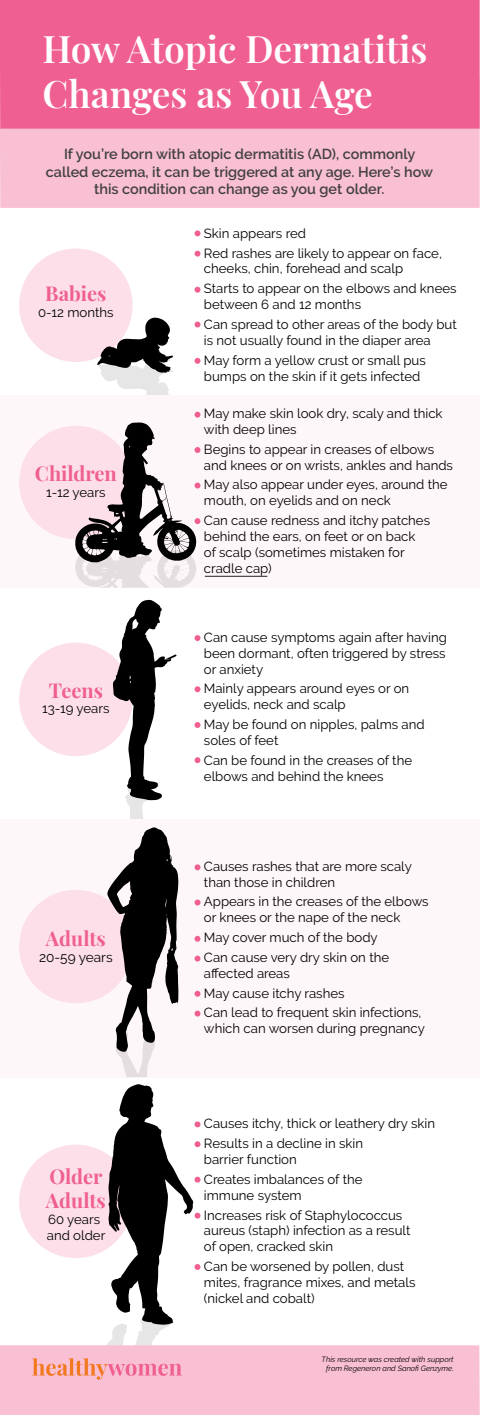
<style>
.page{position:relative;width:480px;height:1415px;background:#fff}
.page>*{position:absolute;margin:0;border:0;box-sizing:border-box;transform-origin:0 0}
.t1{font:600 37.12px/44.6px "Playfair Display";color:#fff}
.t2{font:700 20px/24px "Playfair Display";color:#f05f91}
.t3{font:600 14.4px/17.3px "Raleway";color:#414042;text-align:center}
.t4{font:13.6px "Raleway";color:#000}
.t5{font:13.2px/15.8px "Raleway";color:#000}
.t6{font:italic 7.6px/9.1px "Raleway";color:#000;text-align:center}
</style>
<div class="page">
<div style="left:19px;top:248px;width:114px;height:114px;background:#fcdfe9;border-radius:50%"></div>
<svg style="left:97px;top:317px;width:76px;height:78px"></svg>
<div style="left:19px;top:642px;width:114px;height:114px;background:#fcdfe9;border-radius:50%"></div>
<div style="left:0;top:395px;width:480px;height:193px;background:#fef7f9"></div>
<div style="left:19px;top:426px;width:114px;height:113px;background:#fcdfe9;border-radius:50%"></div>
<div style="left:0;top:819px;width:480px;height:258px;background:#fef7f9"></div>
<div style="left:19px;top:890px;width:114px;height:113px;background:#fcdfe9;border-radius:50%"></div>
<div style="left:19px;top:1144px;width:114px;height:114px;background:#fcdfe9;border-radius:50%"></div>
<div style="left:0;top:129px;width:480px;height:79px;background:#f9bfd3"></div>
<div style="left:0;top:0;width:480px;height:129px;background:#f05f91"></div>
<div style="left:0;top:1345px;width:480px;height:70px;background:#f9bfd3"></div>
<hr style="left:205px;top:576px;width:62px;height:1px;background:#231f20">
<svg style="left:195px;top:230px;width:5px;height:6px"></svg>
<svg style="left:195px;top:251px;width:5px;height:6px"></svg>
<svg style="left:195px;top:287px;width:5px;height:6px"></svg>
<svg style="left:195px;top:321px;width:5px;height:6px"></svg>
<svg style="left:195px;top:358px;width:5px;height:6px"></svg>
<svg style="left:75px;top:412px;width:125px;height:176px"></svg>
<svg style="left:195px;top:635px;width:5px;height:6px"></svg>
<svg style="left:195px;top:686px;width:5px;height:6px"></svg>
<svg style="left:195px;top:722px;width:5px;height:6px"></svg>
<svg style="left:195px;top:757px;width:5px;height:6px"></svg>
<svg style="left:195px;top:864px;width:5px;height:6px"></svg>
<svg style="left:195px;top:899px;width:5px;height:6px"></svg>
<svg style="left:195px;top:936px;width:5px;height:5px"></svg>
<svg style="left:195px;top:955px;width:5px;height:6px"></svg>
<svg style="left:195px;top:991px;width:5px;height:5px"></svg>
<svg style="left:195px;top:1010px;width:5px;height:6px"></svg>
<svg style="left:107px;top:600px;width:71px;height:477px"></svg>
<svg style="left:32px;top:1084px;width:168px;height:331px"></svg>
<h1 class="t1" style="left:42px;top:24px;width:387px">How Atopic Dermatitis<br>Changes as You Age</h1>
<p class="t3" style="left:46px;top:146px;width:389px">If you’re born with atopic dermatitis (AD), commonly called eczema, it can be triggered at any age. Here’s how this condition can change as you get older.</p>
<h2 class="t2" style="left:45px;top:280px;width:63px">Babies</h2>
<p class="t5" style="left:38px;top:304px;width:77px">0-12 months</p>
<h2 class="t2" style="left:35px;top:460px;width:83px">Children</h2>
<p class="t5" style="left:46px;top:484px;width:61px">1-12 years</p>
<h2 class="t2" style="left:49px;top:676px;width:56px">Teens</h2>
<p class="t5" style="left:42px;top:701px;width:69px">13-19 years</p>
<h2 class="t2" style="left:46px;top:924px;width:61px">Adults</h2>
<p class="t4" style="left:39px;top:949px;width:75px">20-59 years</p>
<h2 class="t2" style="left:46px;top:1162px;width:61px">Older<br>Adults</h2>
<p class="t5" style="left:47px;top:1211px;width:60px">60 years and older</p>
<p class="t5" style="left:204px;top:223px;width:240px;line-height:19.8px">Skin appears red<br>Red rashes are likely to appear on face,</p>
<p class="t5" style="left:204px;top:259px;width:254px;line-height:19.8px">cheeks, chin, forehead and scalp<br>Starts to appear on the elbows and knees</p>
<p class="t5" style="left:204px;top:294px;width:254px;line-height:19.8px">between 6 and 12 months<br>Can spread to other areas of the body but</p>
<p class="t5" style="left:204px;top:330px;width:228px;line-height:19.8px">is not usually found in the diaper area<br>May form a yellow crust or small pus</p>
<p class="t5" style="left:204px;top:368px;width:218px">bumps on the skin if it gets infected</p>
<p class="t5" style="left:204px;top:405px;width:240px">May make skin look dry, scaly and thick with deep lines</p>
<p class="t5" style="left:204px;top:441px;width:251px">Begins to appear in creases of elbows and knees or on wrists, ankles and hands</p>
<p class="t5" style="left:204px;top:477px;width:245px">May also appear under eyes, around the mouth, on eyelids and on neck</p>
<p class="t5" style="left:204px;top:512px;width:228px">Can cause redness and itchy patches behind the ears, on feet or on back of scalp (sometimes mistaken for cradle cap)</p>
<p class="t5" style="left:204px;top:629px;width:244px;text-align:justify">Can cause symptoms again after having been dormant, often triggered by stress or anxiety</p>
<p class="t5" style="left:204px;top:681px;width:207px">Mainly appears around eyes or on eyelids, neck and scalp</p>
<p class="t5" style="left:204px;top:716px;width:222px">May be found on nipples, palms and soles of feet</p>
<p class="t5" style="left:204px;top:752px;width:210px">Can be found in the creases of the elbows and behind the knees</p>
<p class="t5" style="left:204px;top:858px;width:209px">Causes rashes that are more scaly than those in children</p>
<p class="t5" style="left:204px;top:894px;width:226px">Appears in the creases of the elbows or knees or the nape of the neck</p>
<p class="t5" style="left:204px;top:927px;width:187px;line-height:19.8px">May cover much of the body<br>Can cause very dry skin on the</p>
<p class="t5" style="left:204px;top:963px;width:219px;line-height:19.8px">affected areas<br>May cause itchy rashes<br>Can lead to frequent skin infections,</p>
<p class="t5" style="left:204px;top:1020px;width:222px">which can worsen during pregnancy</p>
<p class="t5" style="left:204px;top:1113px;width:233px;line-height:19.8px">Causes itchy, thick or leathery dry skin<br>Results in a decline in skin</p>
<p class="t5" style="left:204px;top:1149px;width:160px;line-height:19.8px">barrier function<br>Creates imbalances of the</p>
<p class="t5" style="left:204px;top:1185px;width:200px;line-height:19.8px">immune system<br>Increases risk of Staphylococcus</p>
<p class="t5" style="left:204px;top:1222px;width:208px">aureus (staph) infection as a result of open, cracked skin</p>
<p class="t5" style="left:204px;top:1258px;width:213px">Can be worsened by pollen, dust mites, fragrance mixes, and metals (nickel and cobalt)</p>
<p class="t6" style="left:322px;top:1355px;width:134px">This resource was created with support from Regeneron and Sanofi Genzyme.</p>
</div>
